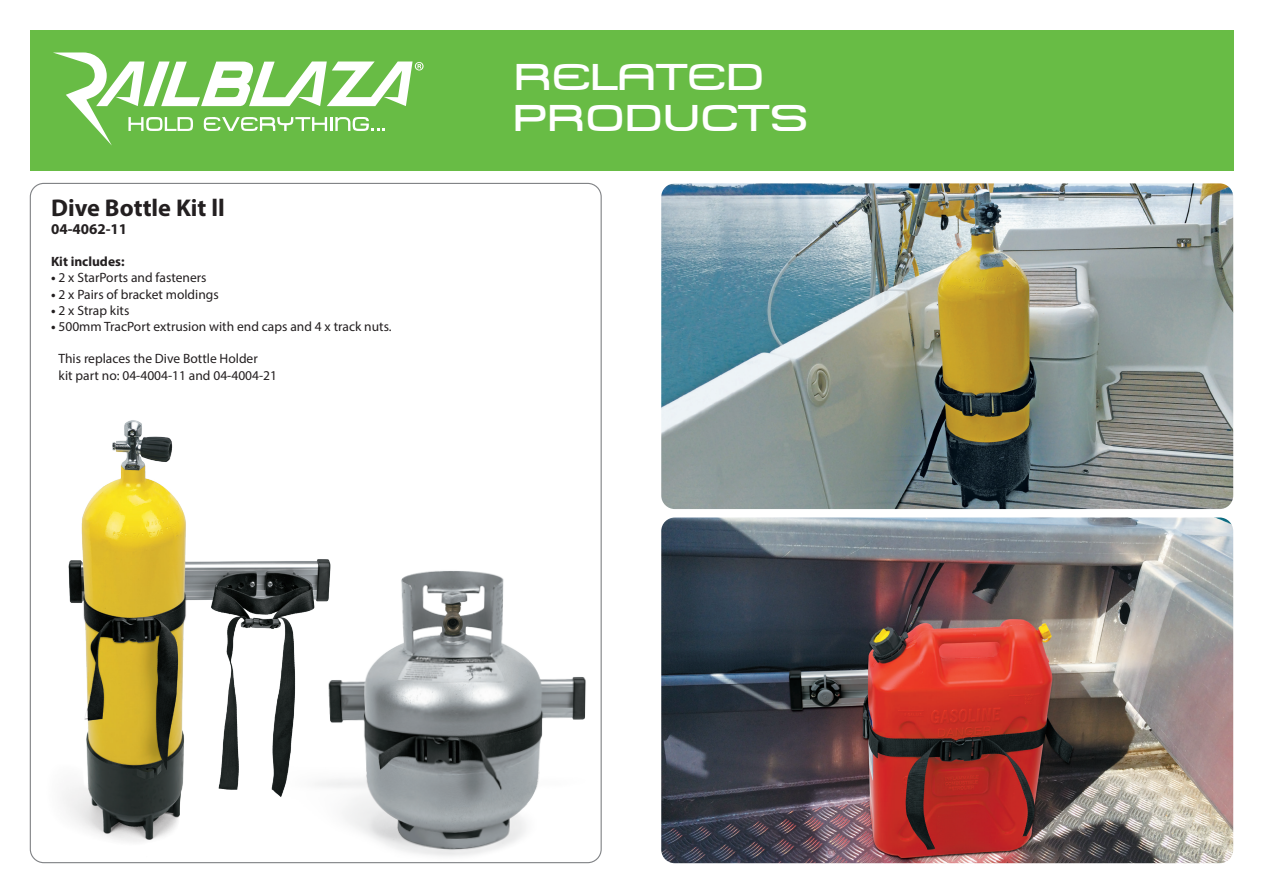
<style>
.page{position:relative;width:1263px;height:893px;background:#fff}
.page>*{position:absolute;margin:0;border:0;box-sizing:border-box;transform-origin:0 0}
.t1{font:37.05px/41px "Metro DF";color:#fff;scale:1.13 1}
.t2{font:700 24.3px "Myriad Pro";color:#231f20}
.t3{font:700 15px "Myriad Pro";color:#231f20}
.t4{font:13.5px/16.2px "Myriad Pro";color:#231f20}
.t5{font:700 13.5px "Myriad Pro";color:#231f20}
.s1{font-weight:700}
</style>
<div class="page">
<img style="left:45px;top:420px;width:240px;height:443px">
<div style="left:30px;top:30px;width:1203px;height:140px;background:#68bc45"></div>
<svg style="left:53px;top:52px;width:370px;height:93px"></svg>
<img style="left:285px;top:553px;width:317px;height:311px">
<img style="left:661px;top:183px;width:572px;height:326px">
<img style="left:661px;top:517px;width:572px;height:346px">
<h2 class="t2" style="left:51px;top:192px;width:175px">Dive Bottle Kit ll</h2>
<p class="t3" style="left:51px;top:219px;width:78px">04-4062-11</p>
<p class="t5" style="left:51px;top:253px;width:75px">Kit includes:</p>
<p class="t4" style="left:51px;top:269px;width:157px"><span class="s1">•</span> 2 x StarPorts and fasteners</p>
<p class="t4" style="left:51px;top:286px;width:169px"><span class="s1">•</span> 2 x Pairs of bracket moldings</p>
<p class="t4" style="left:51px;top:302px;width:80px"><span class="s1">•</span> 2 x Strap kits</p>
<p class="t4" style="left:51px;top:318px;width:342px"><span class="s1">•</span> 500mm TracPort extrusion with end caps and 4 x track nuts.</p>
<p class="t4" style="left:59px;top:350px;width:220px">This replaces the Dive Bottle Holder<br>kit part no: 04-4004-11 and 04-4004-21</p>
<h1 class="t1" style="left:514px;top:55px;width:262px">RELATED<br>PRODUCTS</h1>
</div>
